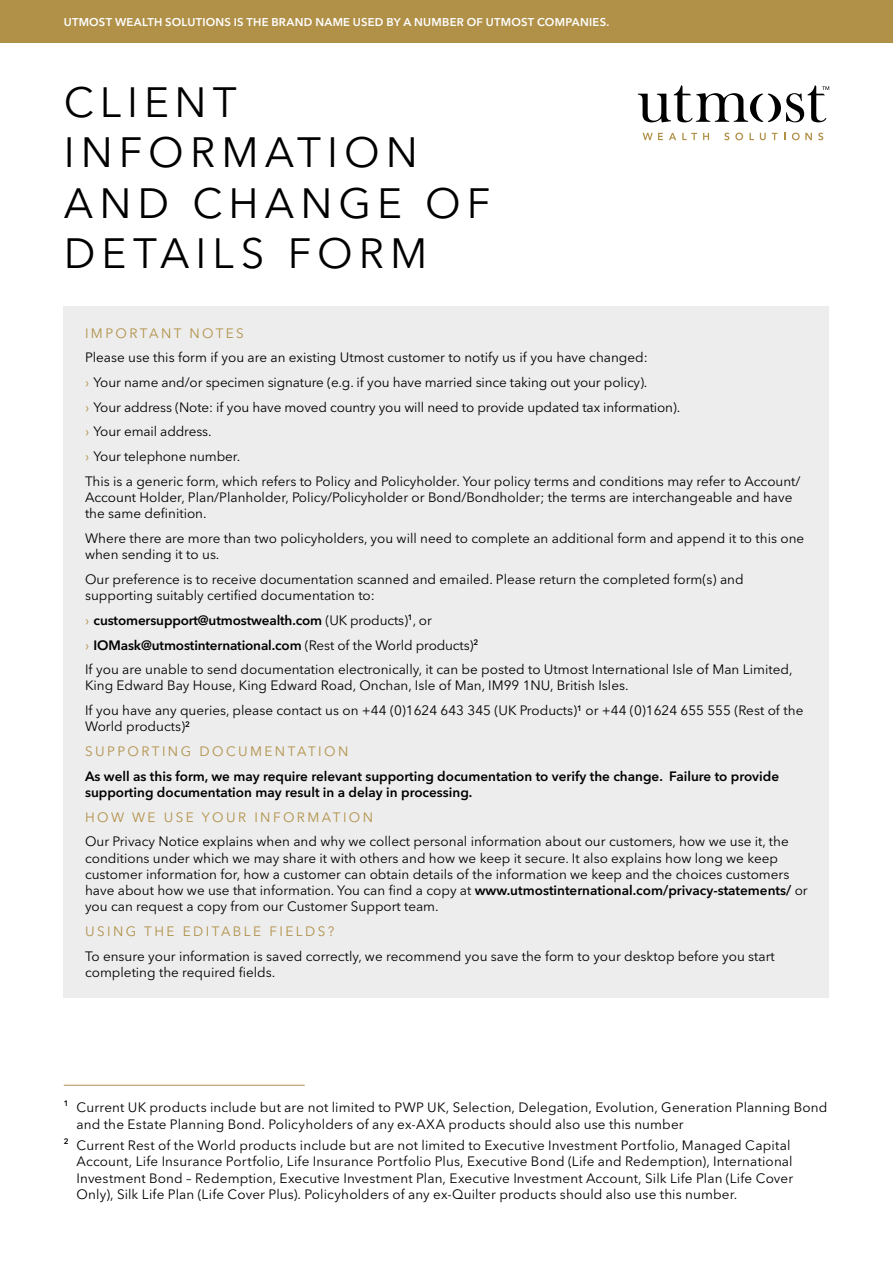
<style>
.page{position:relative;width:893px;height:1263px;background:#fff}
.page>*{position:absolute;margin:0;border:0;box-sizing:border-box;transform-origin:0 0}
.t1{font:42px/50.4px "Avenir Next LT Pro";letter-spacing:.145em;color:#000}
.t2{font:13.5px/24.8px "Avenir Next LT Pro";color:#000}
.t3{font:600 13.5px/16.2px "Avenir Next LT Pro";color:#000}
.t4{font:13.5px/24.8px "Avenir Next LT Pro";letter-spacing:.18em;color:#b19148}
.t5{font:600 11.25px "Avenir Next LT Pro";letter-spacing:.02em;color:#fff}
.s1{color:#b19148}
.s2{font-weight:600}
.s3{color:#000}
</style>
<div class="page">
<svg style="left:638px;top:85px;width:191px;height:37px"></svg>
<svg style="left:643px;top:133px;width:20px;height:7px"></svg>
<svg style="left:669px;top:133px;width:7px;height:7px"></svg>
<svg style="left:682px;top:133px;width:15px;height:7px"></svg>
<svg style="left:703px;top:133px;width:6px;height:7px"></svg>
<svg style="left:724px;top:133px;width:5px;height:7px"></svg>
<svg style="left:735px;top:133px;width:8px;height:7px"></svg>
<svg style="left:749px;top:133px;width:5px;height:7px"></svg>
<svg style="left:760px;top:133px;width:6px;height:7px"></svg>
<svg style="left:772px;top:133px;width:5px;height:7px"></svg>
<svg style="left:792px;top:133px;width:20px;height:7px"></svg>
<svg style="left:818px;top:133px;width:5px;height:7px"></svg>
<div style="left:64px;top:306px;width:765px;height:692px;background:#ededed"></div>
<div style="left:0;top:0;width:893px;height:43px;background:#b19148"></div>
<hr style="left:64px;top:1085px;width:241px;height:1px;background:#b19148">
<p class="t5" style="left:64px;top:15px;width:547px">UTMOST WEALTH SOLUTIONS IS THE BRAND NAME USED BY A NUMBER OF UTMOST COMPANIES.</p>
<h1 class="t1" style="left:64px;top:77px;width:428px">CLIENT<br>INFORMATION<br>AND CHANGE OF<br>DETAILS FORM</h1>
<p class="t4" style="left:85px;top:320px;width:160px">IMPORTANT NOTES</p>
<p class="t2" style="left:85px;top:345px;width:717px">Please use this form if you are an existing Utmost customer to notify us if you have changed:<br><span class="s1">›</span> Your name and/or specimen signature (e.g. if you have married since taking out your policy).<br><span class="s1">›</span> Your address (Note: if you have moved country you will need to provide updated tax information).<br><span class="s1">›</span> Your email address.<br><span class="s1">›</span> Your telephone number.<br>This is a generic form, which refers to Policy and Policyholder. Your policy terms and conditions may refer to Account/</p>
<p class="t2" style="left:85px;top:489px;width:709px;line-height:16.2px">Account Holder, Plan/Planholder, Policy/Policyholder or Bond/Bondholder; the terms are interchangeable and have the same definition.</p>
<p class="t2" style="left:85px;top:530px;width:721px;line-height:16.2px">Where there are more than two policyholders, you will need to complete an additional form and append it to this one when sending it to us.</p>
<p class="t2" style="left:85px;top:571px;width:660px;line-height:16.2px">Our preference is to receive documentation scanned and emailed. Please return the completed form(s) and supporting suitably certified documentation to:</p>
<p class="t2" style="left:85px;top:608px;width:709px"><span class="s1">›</span> <span class="s2">customersupport@utmostwealth.com</span> (UK products)<sup>1</sup>, or<br><span class="s1">›</span> <span class="s2">IOMask@utmostinternational.com</span> (Rest of the World products)<sup>2<br></sup>If you are unable to send documentation electronically, it can be posted to Utmost International Isle of Man Limited,</p>
<p class="t2" style="left:85px;top:673px;width:720px">King Edward Bay House, King Edward Road, Onchan, Isle of Man, IM99 1NU, British Isles.<br>If you have any queries, please contact us on +44 (0)1624 643 345 (UK Products)<sup>1</sup> or +44 (0)1624 655 555 (Rest of the</p>
<p class="t4" style="left:85px;top:714px;width:265px"><span class="s3">World products)</span><sup>2<br></sup>SUPPORTING DOCUMENTATION</p>
<p class="t3" style="left:85px;top:768px;width:696px">As well as this form, we may require relevant supporting documentation to verify the change. Failure to provide supporting documentation may result in a delay in processing.</p>
<p class="t4" style="left:85px;top:804px;width:290px">HOW WE USE YOUR INFORMATION</p>
<p class="t2" style="left:85px;top:833px;width:724px;line-height:16.2px">Our Privacy Notice explains when and why we collect personal information about our customers, how we use it, the conditions under which we may share it with others and how we keep it secure. It also explains how long we keep customer information for, how a customer can obtain details of the information we keep and the choices customers have about how we use that information. You can find a copy at <span class="s2">www.utmostinternational.com/privacy-statements/</span> or you can request a copy from our Customer Support team.</p>
<p class="t4" style="left:85px;top:919px;width:251px">USING THE EDITABLE FIELDS?</p>
<p class="t2" style="left:85px;top:948px;width:691px;line-height:16.2px">To ensure your information is saved correctly, we recommend you save the form to your desktop before you start completing the required fields.</p>
<p class="t2" style="left:77px;top:1099px;width:752px;line-height:16.5px;text-indent:-13px"><sup>1</sup> Current UK products include but are not limited to PWP UK, Selection, Delegation, Evolution, Generation Planning Bond and the Estate Planning Bond. Policyholders of any ex-AXA products should also use this number</p>
<p class="t2" style="left:77px;top:1137px;width:718px;line-height:16.5px;text-indent:-13px"><sup>2</sup> Current Rest of the World products include but are not limited to Executive Investment Portfolio, Managed Capital Account, Life Insurance Portfolio, Life Insurance Portfolio Plus, Executive Bond (Life and Redemption), International Investment Bond – Redemption, Executive Investment Plan, Executive Investment Account, Silk Life Plan (Life Cover Only), Silk Life Plan (Life Cover Plus). Policyholders of any ex-Quilter products should also use this number.</p>
</div>
